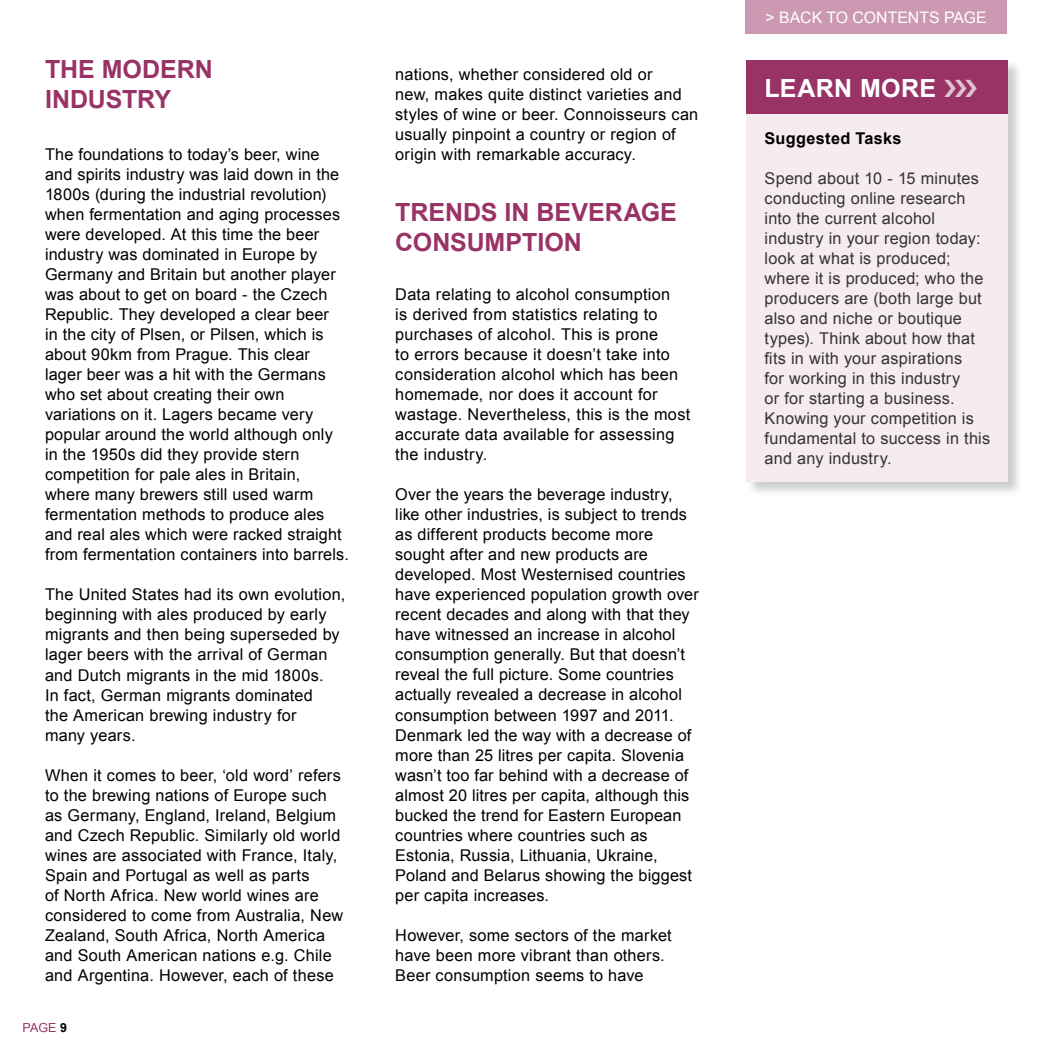
<style>
.page{position:relative;width:1053px;height:1053px;background:#fff}
.page>*{position:absolute;margin:0;border:0;box-sizing:border-box;transform-origin:0 0}
.t1{font:700 25px/30px "Arial";letter-spacing:-.005em;color:#936}
.t2{font:700 25px "Arial";color:#fff}
.t3{font:16.25px/20px "Arial";letter-spacing:.01em;color:#000}
.t4{font:16.25px/20px "Arial";letter-spacing:.015em;color:#333}
.t5{font:700 16.25px "Arial";letter-spacing:.02em;color:#000}
.t6{font:15.88px "Arial";color:#fff}
.t7{font:12.5px "Arial";color:#936}
.t8{font:700 12.5px "Arial";color:#000}
</style>
<div class="page">
<div style="left:745px;top:0;width:261px;height:34px;background:#cc99b3"></div>
<div style="left:746px;top:60px;width:277px;height:437px;background:#000;opacity:.2"></div>
<div style="left:746px;top:60px;width:261px;height:54px;background:#936"></div>
<div style="left:746px;top:114px;width:261px;height:368px;background:#f5ebf0"></div>
<h1 class="t1" style="left:45px;top:55px;width:97px">THE MODER</h1>
<h1 class="t1" style="left:195px;top:55px;width:20px">N</h1>
<h1 class="t1" style="left:45px;top:85px;width:43px">INDUSTRY</h1>
<p class="t3" style="left:45px;top:144px;width:305px">The foundations to today’s beer, wine and spirits industry was laid down in the 1800s (during the industrial revolution) when fermentation and aging processes were developed. At this time the beer industry was dominated in Europe by Germany and Britain but another player was about to get on board - the Czech Republic. They developed a clear beer<br>in the city of Plsen, or Pilsen, which is about 90km from Prague. This clear lager beer was a hit with the Germans who set about creating their own variations on it. Lagers became very popular around the world although only in the 1950s did they provide stern competition for pale ales in Britain, where many brewers still used warm fermentation methods to produce ales and real ales which were racked straight from fermentation containers into barrels.</p>
<p class="t3" style="left:45px;top:585px;width:302px">The United States had its own evolution, beginning with ales produced by early migrants and then being superseded by lager beers with the arrival of German and Dutch migrants in the mid 1800s.<br>In fact, German migrants dominated<br>the American brewing industry for<br>many years.</p>
<p class="t3" style="left:45px;top:765px;width:300px">When it comes to beer, ‘old word’ refers to the brewing nations of Europe such as Germany, England, Ireland, Belgium and Czech Republic. Similarly old world wines are associated with France, Italy, Spain and Portugal as well as parts<br>of North Africa. New world wines are considered to come from Australia, New Zealand, South Africa, North America and South American nations e.g. Chile and Argentina. However, each of these</p>
<p class="t7" style="left:22px;top:1019px;width:10px">page</p>
<p class="t8" style="left:60px;top:1019px;width:8px">9</p>
<p class="t3" style="left:395px;top:65px;width:304px">nations, whether considered old or<br>new, makes quite distinct varieties and styles of wine or beer. Connoisseurs can usually pinpoint a country or region of origin with remarkable accuracy.</p>
<h1 class="t1" style="left:395px;top:198px;width:178px">TRENDS IN BEVERAGE<br>CONSUMPTIO</h1>
<h1 class="t1" style="left:563px;top:228px;width:20px">N</h1>
<p class="t3" style="left:395px;top:284px;width:296px">Data relating to alcohol consumption<br>is derived from statistics relating to purchases of alcohol. This is prone<br>to errors because it doesn’t take into consideration alcohol which has been homemade, nor does it account for wastage. Nevertheless, this is the most accurate data available for assessing the industry.</p>
<p class="t3" style="left:395px;top:485px;width:305px">Over the years the beverage industry, like other industries, is subject to trends as different products become more sought after and new products are developed. Most Westernised countries have experienced population growth over recent decades and along with that they have witnessed an increase in alcohol consumption generally. But that doesn’t reveal the full picture. Some countries actually revealed a decrease in alcohol consumption between 1997 and 2011.<br>Denmark led the way with a decrease of more than 25 litres per capita. Slovenia wasn’t too far behind with a decrease of almost 20 litres per capita, although this bucked the trend for Eastern European countries where countries such as Estonia, Russia, Lithuania, Ukraine, Poland and Belarus showing the biggest per capita increases.</p>
<p class="t3" style="left:395px;top:925px;width:278px">However, some sectors of the market have been more vibrant than others.<br>Beer consumption seems to have</p>
<p class="t6" style="left:765px;top:7px;width:223px">&gt; BACK TO CONTENTS PAGE</p>
<h1 class="t2" style="left:764px;top:71px;width:34px">LEAR</h1>
<h1 class="t2" style="left:834px;top:71px;width:66px">N MORE</h1>
<p class="t5" style="left:764px;top:128px;width:138px">SUGGESTED TASKS</p>
<p class="t4" style="left:764px;top:168px;width:227px">Spend about 10 - 15 minutes conducting online research into the current alcohol industry in your region today: look at what is produced; where it is produced; who the producers are (both large but also and niche or boutique types). Think about how that fits in with your aspirations<br>for working in this industry<br>or for starting a business.<br>Knowing your competition is fundamental to success in this and any industry.</p>
</div>
